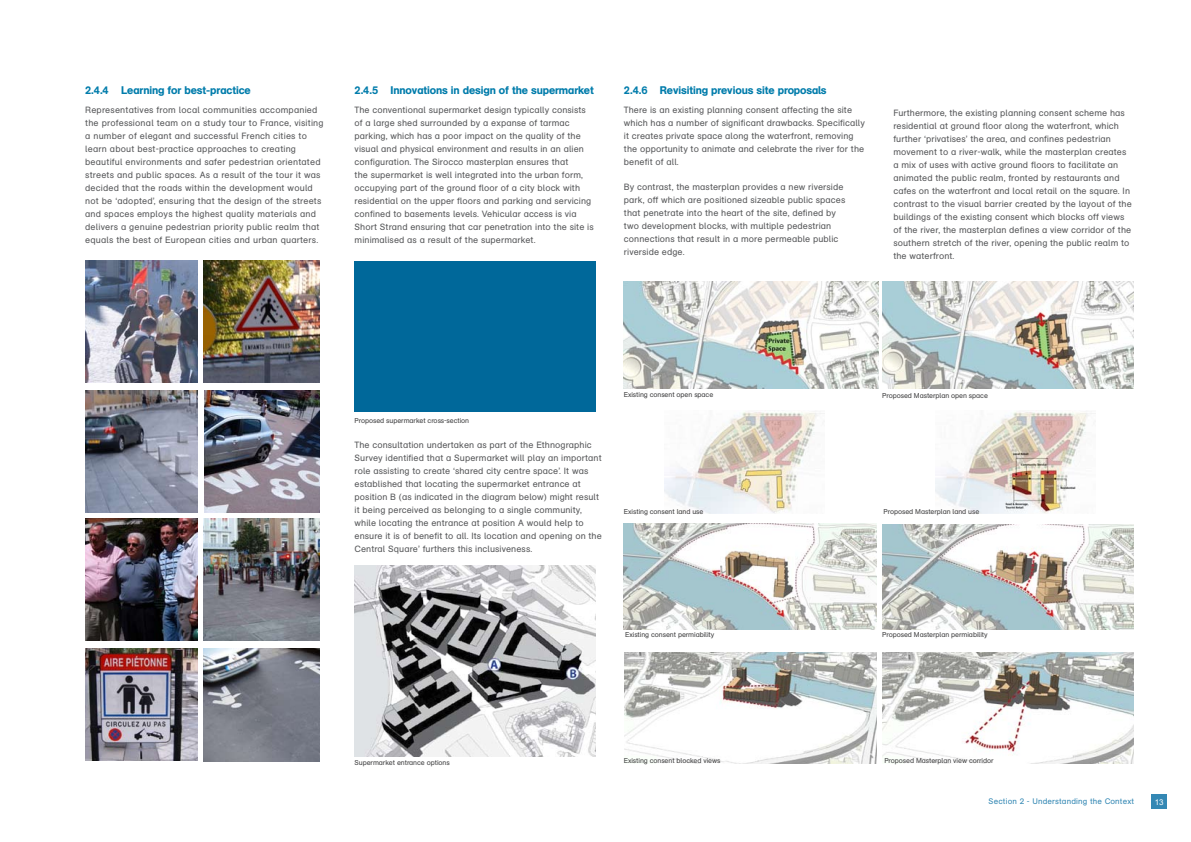
<style>
.page{position:relative;width:1191px;height:842px;background:#fff}
.page>*{position:absolute;margin:0;border:0;box-sizing:border-box;transform-origin:0 0}
.t1{font:11px "AG Schoolbook Medium A";letter-spacing:-.01em;color:#007cab}
.t2{font:9px/13px "AG Schoolbook Regular A";letter-spacing:.01em;color:#58595b}
.t3{font:8px "AG Schoolbook Regular A";letter-spacing:.02em;color:#3488b4}
.t4{font:8px "Arial";color:#fff}
.t5{font:7px "AG Schoolbook Regular A";letter-spacing:-.01em;color:#414142}
</style>
<div class="page">
<div style="left:1151px;top:794px;width:15px;height:15px;background:#3488b4"></div>
<img style="left:354px;top:566px;width:241px;height:190px">
<img style="left:882px;top:653px;width:251px;height:111px">
<img style="left:624px;top:653px;width:253px;height:111px">
<img style="left:624px;top:523px;width:253px;height:106px">
<img style="left:883px;top:525px;width:250px;height:104px">
<img style="left:624px;top:282px;width:254px;height:107px">
<img style="left:882px;top:281px;width:251px;height:108px">
<img style="left:665px;top:412px;width:159px;height:102px">
<img style="left:935px;top:410px;width:160px;height:104px">
<img style="left:86px;top:261px;width:111px;height:122px">
<img style="left:204px;top:261px;width:115px;height:122px">
<img style="left:86px;top:390px;width:111px;height:122px">
<img style="left:205px;top:391px;width:114px;height:122px">
<img style="left:86px;top:519px;width:111px;height:122px">
<img style="left:204px;top:519px;width:115px;height:122px">
<img style="left:86px;top:649px;width:111px;height:112px">
<img style="left:204px;top:649px;width:115px;height:113px">
<div style="left:354px;top:261px;width:241px;height:150px;background:#00689a"></div>
<p class="t1" style="left:85px;top:84px;width:167px">2.4.4 Learning for best-practice</p>
<p class="t2" style="left:85px;top:103px;width:240px">Representatives from local communities accompanied the professional team on a study tour to France, visiting a number of elegant and successful French cities to learn about best-practice approaches to creating beautiful environments and safer pedestrian orientated streets and public spaces. As a result of the tour it was decided that the roads within the development would not be ‘adopted’, ensuring that the design of the streets and spaces employs the highest quality materials and delivers a genuine pedestrian priority public realm that equals the best of European cities and urban quarters.</p>
<p class="t1" style="left:354px;top:84px;width:241px">2.4.5 Innovations in design of the supermarket</p>
<p class="t2" style="left:354px;top:103px;width:241px">The conventional supermarket design typically consists of a large shed surrounded by a expanse of tarmac parking, which has a poor impact on the quality of the visual and physical environment and results in an alien configuration. The Sirocco masterplan ensures that<br>the supermarket is well integrated into the urban form, occupying part of the ground floor of a city block with residential on the upper floors and parking and servicing confined to basements levels. Vehicular access is via Short Strand ensuring that car penetration into the site is minimalised as a result of the supermarket.</p>
<p class="t1" style="left:624px;top:84px;width:204px">2.4.6 Revisiting previous site proposals</p>
<p class="t2" style="left:624px;top:103px;width:242px">There is an existing planning consent affecting the site which has a number of significant drawbacks. Specifically it creates private space along the waterfront, removing the opportunity to animate and celebrate the river for the benefit of all.</p>
<p class="t2" style="left:624px;top:180px;width:223px">By contrast, the masterplan provides a new riverside park, off which are positioned sizeable public spaces that penetrate into the heart of the site, defined by two development blocks, with multiple pedestrian connections that result in a more permeable public riverside edge.</p>
<p class="t2" style="left:893px;top:106px;width:240px">Furthermore, the existing planning consent scheme has residential at ground floor along the waterfront, which further ‘privatises’ the area, and confines pedestrian movement to a river-walk, while the masterplan creates a mix of uses with active ground floors to facilitate an animated the public realm, fronted by restaurants and cafes on the waterfront and local retail on the square. In contrast to the visual barrier created by the layout of the buildings of the existing consent which blocks off views of the river, the masterplan defines a view corridor of the southern stretch of the river, opening the public realm to the waterfront.</p>
<p class="t5" style="left:354px;top:417px;width:116px">Proposed supermarket cross-section</p>
<p class="t2" style="left:354px;top:438px;width:249px">The consultation undertaken as part of the Ethnographic Survey identified that a Supermarket will play an important role assisting to create ‘shared city centre space’. It was established that locating the supermarket entrance at position B (as indicated in the diagram below) might result it being perceived as belonging to a single community, while locating the entrance at position A would help to ensure it is of benefit to all. Its location and opening on the Central Square’ furthers this inclusiveness.</p>
<p class="t5" style="left:624px;top:391px;width:91px">Existing consent open space</p>
<p class="t5" style="left:882px;top:391px;width:107px">Proposed Masterplan open space</p>
<p class="t5" style="left:624px;top:507px;width:81px">Existing consent land use</p>
<p class="t5" style="left:883px;top:508px;width:97px">Proposed Masterplan land use</p>
<p class="t5" style="left:625px;top:631px;width:91px">Existing consent permiability</p>
<p class="t5" style="left:882px;top:631px;width:107px">Proposed Masterplan permiability</p>
<p class="t5" style="left:354px;top:758px;width:97px">Supermarket entrance options</p>
<p class="t5" style="left:624px;top:757px;width:98px">Existing consent blocked views</p>
<p class="t5" style="left:884px;top:756px;width:111px">Proposed Masterplan view corridor</p>
<p class="t3" style="left:988px;top:796px;width:147px">Section 2 - Understanding the Context</p>
<p class="t4" style="left:1155px;top:797px;width:10px">13</p>
</div>
